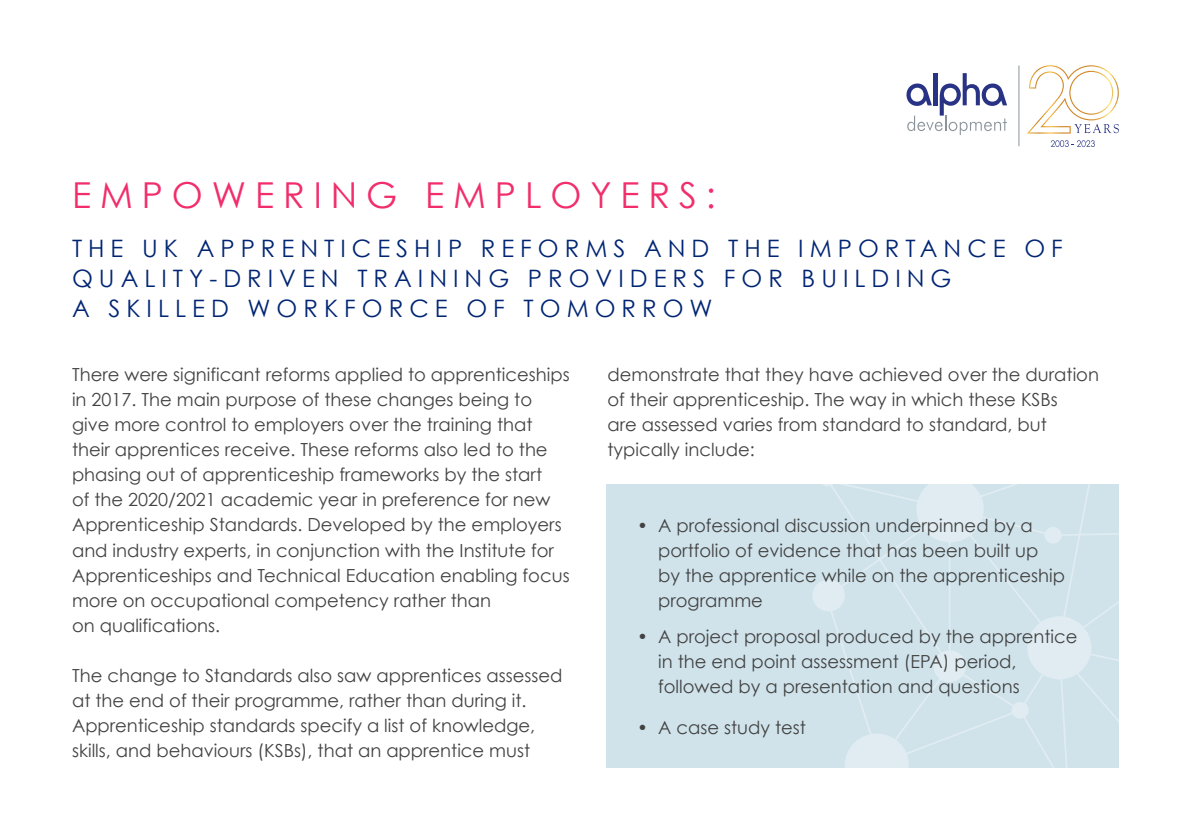
<style>
.page{position:relative;width:1191px;height:840px;background:#fff}
.page>*{position:absolute;margin:0;border:0;box-sizing:border-box;transform-origin:0 0}
.t1{font:35.8px "Century Gothic";letter-spacing:.25em;color:#f12e6b}
.t2{font:24px/30px "Century Gothic";letter-spacing:.25em;color:#002573}
.t3{font:18px/25px "Century Gothic";color:#424242}
</style>
<div class="page">
<div style="left:607px;top:484px;width:512px;height:283px;background:#d0e3eb"></div>
<svg style="left:906px;top:73px;width:101px;height:62px"></svg>
<hr style="left:1018px;top:65px;width:1px;height:81px;background:#8b949b">
<svg style="left:1050px;top:140px;width:44px;height:7px"></svg>
<svg style="left:1027px;top:65px;width:92px;height:68px"></svg>
<div style="left:819px;top:468px;width:17px;height:18px;background:#fff;border-radius:50%"></div>
<div style="left:812px;top:579px;width:33px;height:32px;background:#e0ecf1;border-radius:50%"></div>
<svg style="left:826px;top:484px;width:293px;height:284px"></svg>
<svg style="left:1069px;top:664px;width:50px;height:103px"></svg>
<svg style="left:888px;top:664px;width:134px;height:93px"></svg>
<h1 class="t1" style="left:72px;top:173px;width:645px">EMPOWERING EMPLOYERS:</h1>
<h2 class="t2" style="left:72px;top:233px;width:992px">THE UK APPRENTICESHIP REFORMS AND THE IMPORTANCE OF<br>QUALITY-DRIVEN TRAINING PROVIDERS FOR BUILDING<br>A SKILLED WORKFORCE OF TOMORROW</h2>
<p class="t3" style="left:72px;top:362px;width:499px">There were significant reforms applied to apprenticeships in 2017. The main purpose of these changes being to give more control to employers over the training that their apprentices receive. These reforms also led to the phasing out of apprenticeship frameworks by the start<br>of the 2020/2021 academic year in preference for new Apprenticeship Standards. Developed by the employers and industry experts, in conjunction with the Institute for Apprenticeships and Technical Education enabling focus more on occupational competency rather than<br>on qualifications.</p>
<p class="t3" style="left:72px;top:662px;width:492px">The change to Standards also saw apprentices assessed at the end of their programme, rather than during it.<br>Apprenticeship standards specify a list of knowledge, skills, and behaviours (KSBs), that an apprentice must</p>
<p class="t3" style="left:607px;top:362px;width:493px">demonstrate that they have achieved over the duration of their apprenticeship. The way in which these KSBs<br>are assessed varies from standard to standard, but typically include:</p>
<p class="t3" style="left:658px;top:512px;width:408px;text-indent:-21px">• A professional discussion underpinned by a portfolio of evidence that has been built up<br>by the apprentice while on the apprenticeship programme</p>
<p class="t3" style="left:658px;top:623px;width:421px;text-indent:-21px">• A project proposal produced by the apprentice in the end point assessment (EPA) period, followed by a presentation and questions</p>
<p class="t3" style="left:637px;top:714px;width:170px">• A case study test</p>
</div>
